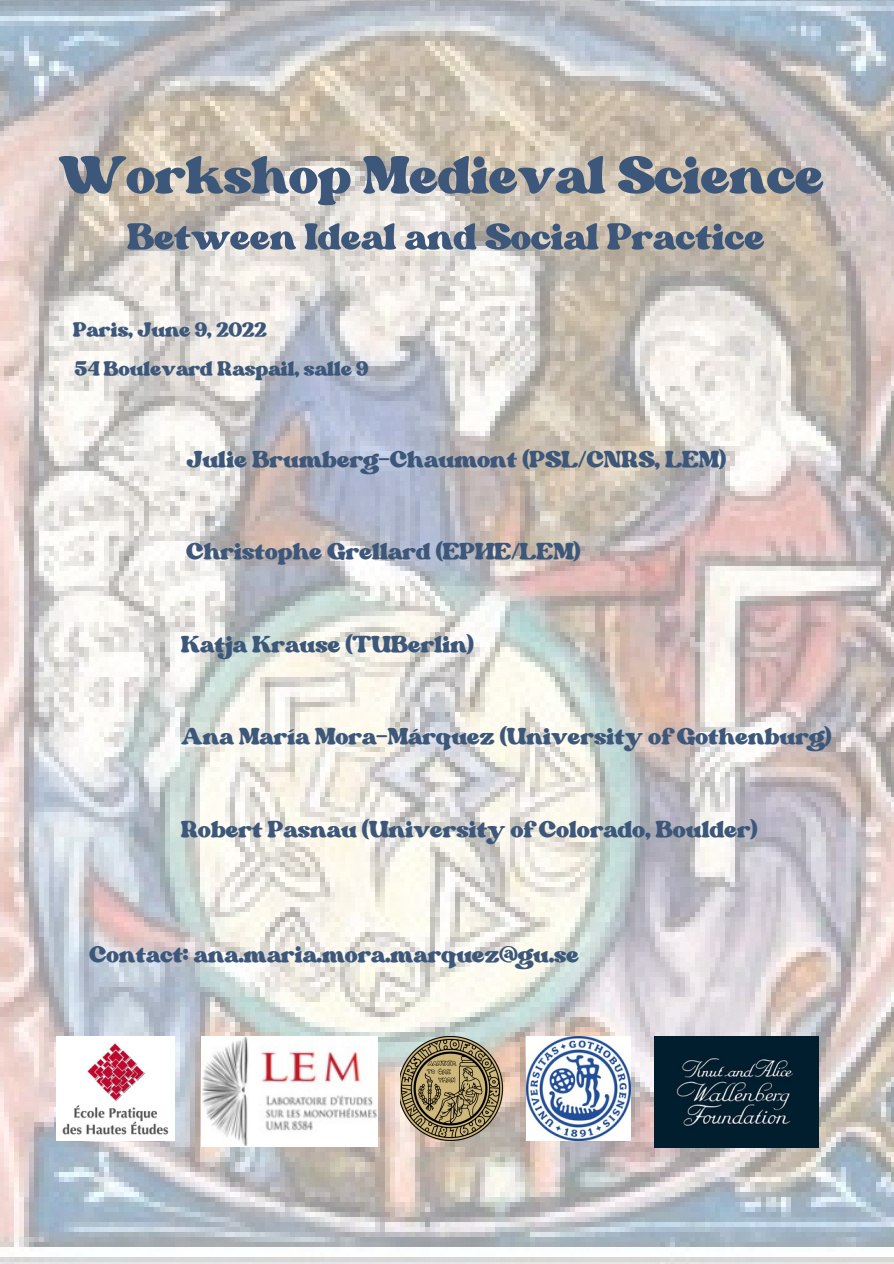
<style>
.page{position:relative;width:894px;height:1264px;background:#fff}
.page>*{position:absolute;margin:0;border:0;box-sizing:border-box;transform-origin:0 0}
.t1{font:75px "Margin";color:#3c5779}
.t2{font:52.5px "Margin";color:#3c5779}
.t3{font:33.3px "Margin";color:#3c5779}
.t4{font:33px "Margin";color:#3c5779}
.t5{font:28.95px "Margin";color:#3c5779}
</style>
<div class="page">
<img style="left:0;top:0;width:893px;height:1263px">
<img style="left:400px;top:1036px;width:103px;height:104px">
<img style="left:56px;top:1036px;width:119px;height:104px">
<img style="left:526px;top:1036px;width:104px;height:104px">
<img style="left:654px;top:1036px;width:164px;height:111px">
<img style="left:201px;top:1036px;width:176px;height:110px">
<p class="t1" style="left:58px;top:140px;width:766px">Workshop Medieval Science</p>
<p class="t2" style="left:127px;top:212px;width:638px">Between Ideal and Social Practice</p>
<p class="t5" style="left:73px;top:315px;width:195px">Paris, June 9, 2022</p>
<p class="t5" style="left:75px;top:355px;width:295px">54 Boulevard Raspail, salle 9</p>
<p class="t3" style="left:186px;top:443px;width:541px">Julie Brumberg-Chaumont (PSL/CNRS, LEM)</p>
<p class="t3" style="left:186px;top:536px;width:395px">Christophe Grellard (EPHE/LEM)</p>
<p class="t3" style="left:181px;top:628px;width:294px">Katja Krause (TUBerlin)</p>
<p class="t3" style="left:181px;top:720px;width:651px">Ana María Mora-Márquez (University of Gothenburg)</p>
<p class="t3" style="left:181px;top:813px;width:577px">Robert Pasnau (University of Colorado, Boulder)</p>
<p class="t4" style="left:89px;top:938px;width:491px">Contact: ana.maria.mora.marquez@gu.se</p>
</div>
